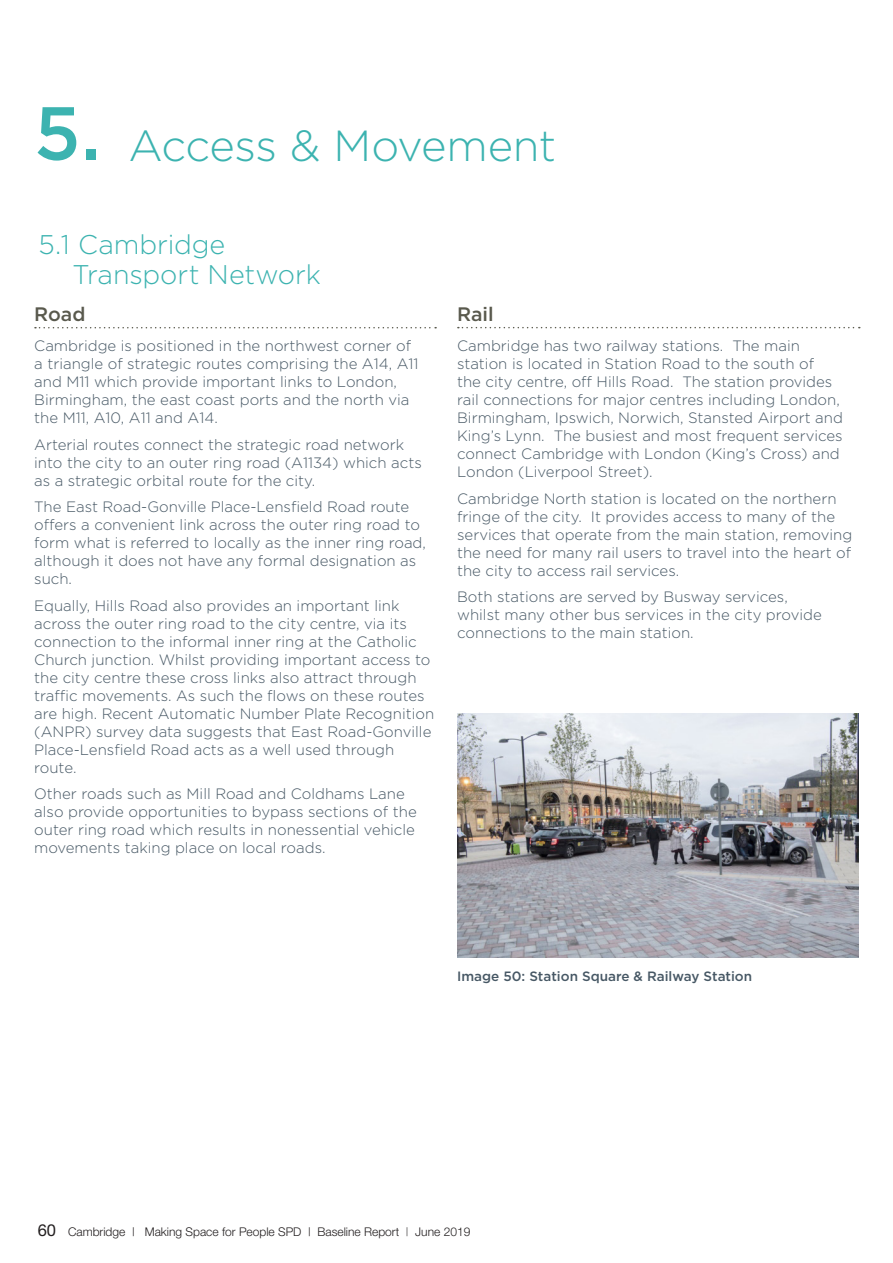
<style>
.page{position:relative;width:893px;height:1263px;background:#fff}
.page>*{position:absolute;margin:0;border:0;box-sizing:border-box;transform-origin:0 0}
.Big_Numbers{font:500 75px "Gotham";color:#3cb3b0}
.Heading_1{font:300 43.5px "Gotham";letter-spacing:-.015em;color:#3cb3b0}
.Heading_1-2{font:300 27px/30px "Gotham";letter-spacing:-.005em;color:#3cb3b0}
.Heading_2{font:500 19.5px "Gotham";letter-spacing:-.005em;color:#59594d}
.Body_Text{font:300 15px/18px "Gotham";color:#475865}
.t1{font:500 13.5px "Gotham";color:#475865}
.t2{font:300 12px "Helvetica Neue";color:#231f20}
.s1{font-weight:400;font-size:16.5px}
.s2{font-weight:400;color:#696768}
</style>
<div class="page">
<svg style="left:35px;top:327px;width:401px;height:1px"></svg>
<svg style="left:458px;top:327px;width:402px;height:1px"></svg>
<img style="left:458px;top:713px;width:400px;height:244px">
<p class="Big_Numbers" style="left:34px;top:84px;width:68px">5.</p>
<p class="Heading_1" style="left:128px;top:118px;width:429px">Access &amp; Movement</p>
<p class="Heading_1-2" style="left:72px;top:229px;width:250px;text-indent:-34px">5.1 Cambridge<br>Transport Network</p>
<p class="Heading_2" style="left:34px;top:301px;width:53px">Road</p>
<p class="Body_Text" style="left:34px;top:337px;width:386px">Cambridge is positioned in the northwest corner of a triangle of strategic routes comprising the A14, A11 and M11 which provide important links to London, Birmingham, the east coast ports and the north via the M11, A10, A11 and A14.</p>
<p class="Body_Text" style="left:34px;top:435px;width:389px">Arterial routes connect the strategic road network into the city to an outer ring road (A1134) which acts as a strategic orbital route for the city.</p>
<p class="Body_Text" style="left:34px;top:498px;width:393px">The East Road-Gonville Place-Lensfield Road route offers a convenient link across the outer ring road to form what is referred to locally as the inner ring road, although it does not have any formal designation as such.</p>
<p class="Body_Text" style="left:34px;top:596px;width:402px">Equally, Hills Road also provides an important link across the outer ring road to the city centre, via its connection to the informal inner ring at the Catholic Church junction. Whilst providing important access to the city centre these cross links also attract through traffic movements. As such the flows on these routes are high. Recent Automatic Number Plate Recognition (ANPR) survey data suggests that East Road-Gonville Place-Lensfield Road acts as a well used through route.</p>
<p class="Body_Text" style="left:34px;top:785px;width:384px">Other roads such as Mill Road and Coldhams Lane also provide opportunities to bypass sections of the outer ring road which results in nonessential vehicle movements taking place on local roads.</p>
<p class="Heading_2" style="left:457px;top:301px;width:38px">Rail</p>
<p class="Body_Text" style="left:457px;top:337px;width:387px">Cambridge has two railway stations. The main station is located in Station Road to the south of<br>the city centre, off Hills Road. The station provides rail connections for major centres including London, Birmingham, Ipswich, Norwich, Stansted Airport and King’s Lynn. The busiest and most frequent services connect Cambridge with London (King’s Cross) and London (Liverpool Street).</p>
<p class="Body_Text" style="left:457px;top:489px;width:397px">Cambridge North station is located on the northern fringe of the city. It provides access to many of the services that operate from the main station, removing the need for many rail users to travel into the heart of the city to access rail services.</p>
<p class="Body_Text" style="left:457px;top:588px;width:366px">Both stations are served by Busway services, whilst many other bus services in the city provide connections to the main station.</p>
<p class="t1" style="left:457px;top:967px;width:297px">Image 50: Station Square &amp; Railway Station</p>
<p class="t2" style="left:38px;top:1224px;width:434px"><span class="s1">60</span> Cambridge | Making Space for People SPD | Baseline Report <span class="s2">|</span> June 2019</p>
</div>
